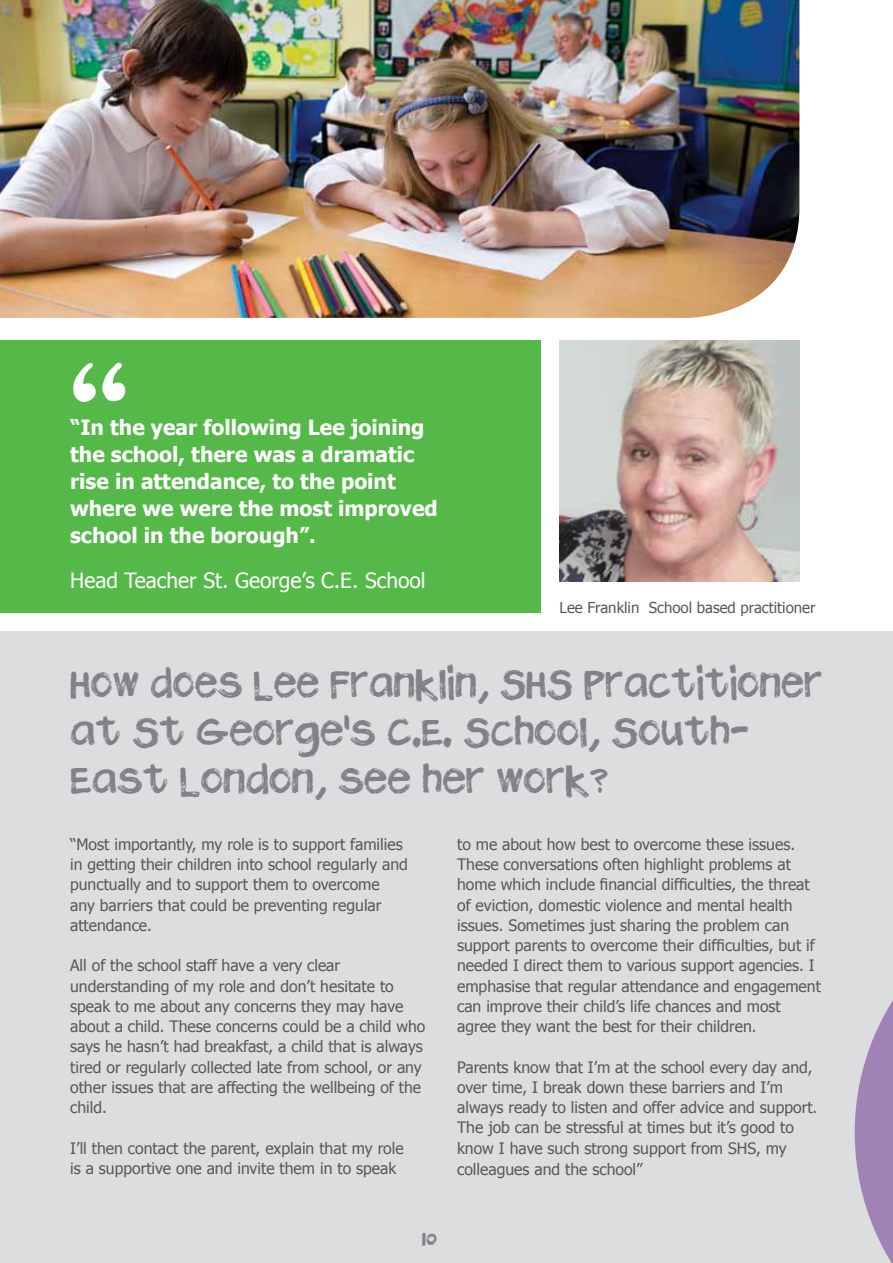
<style>
.page{position:relative;width:893px;height:1263px;background:#fff}
.page>*{position:absolute;margin:0;border:0;box-sizing:border-box;transform-origin:0 0}
.t1{font:120px "Sand";color:#fff}
.t2{font:700 34.5px/48px "Plz Print Brush";color:#808285}
.t3{font:700 21px/27px "Tahoma";color:#fff}
.t4{font:21px "Tahoma";color:#fff}
.t5{font:700 18px "Plz Print Brush";color:#808285}
.t6{font:15.75px/20.2px "Tahoma";color:#58595b}
.t7{font:15px "Tahoma";color:#58595b}
</style>
<div class="page">
<div style="left:0;top:631px;width:893px;height:632px;background:#dcddde"></div>
<img style="left:559px;top:340px;width:240px;height:241px">
<div style="left:0;top:340px;width:540px;height:273px;background:#54b948"></div>
<svg style="left:855px;top:1000px;width:38px;height:263px"></svg>
<img style="left:0;top:0;width:799px;height:318px">
<h1 class="t1" style="left:64px;top:350px;width:71px">“</h1>
<h3 class="t3" style="left:70px;top:412px;width:369px">“In the year following Lee joining the school, there was a dramatic rise in attendance, to the point where we were the most improved school in the borough”.</h3>
<h3 class="t4" style="left:70px;top:566px;width:357px">Head Teacher St. George’s C.E. School</h3>
<p class="t7" style="left:559px;top:598px;width:257px">Lee Franklin School based practitioner</p>
<h2 class="t2" style="left:70px;top:663px;width:754px">How does Lee Franklin, SHS Practitioner at St George’s C.E. School, South-<br>East London, see her work?</h2>
<p class="t6" style="left:70px;top:833px;width:339px">“Most importantly, my role is to support families in getting their children into school regularly and punctually and to support them to overcome any barriers that could be preventing regular attendance.</p>
<p class="t6" style="left:70px;top:955px;width:357px">All of the school staff have a very clear understanding of my role and don’t hesitate to speak to me about any concerns they may have about a child. These concerns could be a child who says he hasn’t had breakfast, a child that is always tired or regularly collected late from school, or any other issues that are affecting the wellbeing of the child.</p>
<p class="t6" style="left:70px;top:1137px;width:335px">I’ll then contact the parent, explain that my role is a supportive one and invite them in to speak</p>
<p class="t6" style="left:457px;top:833px;width:365px">to me about how best to overcome these issues.<br>These conversations often highlight problems at home which include financial difficulties, the threat of eviction, domestic violence and mental health issues. Sometimes just sharing the problem can support parents to overcome their difficulties, but if needed I direct them to various support agencies. I emphasise that regular attendance and engagement can improve their child’s life chances and most agree they want the best for their children.</p>
<p class="t6" style="left:457px;top:1056px;width:362px">Parents know that I’m at the school every day and, over time, I break down these barriers and I’m always ready to listen and offer advice and support.<br>The job can be stressful at times but it’s good to know I have such strong support from SHS, my colleagues and the school”</p>
<p class="t5" style="left:422px;top:1229px;width:17px">10</p>
</div>
